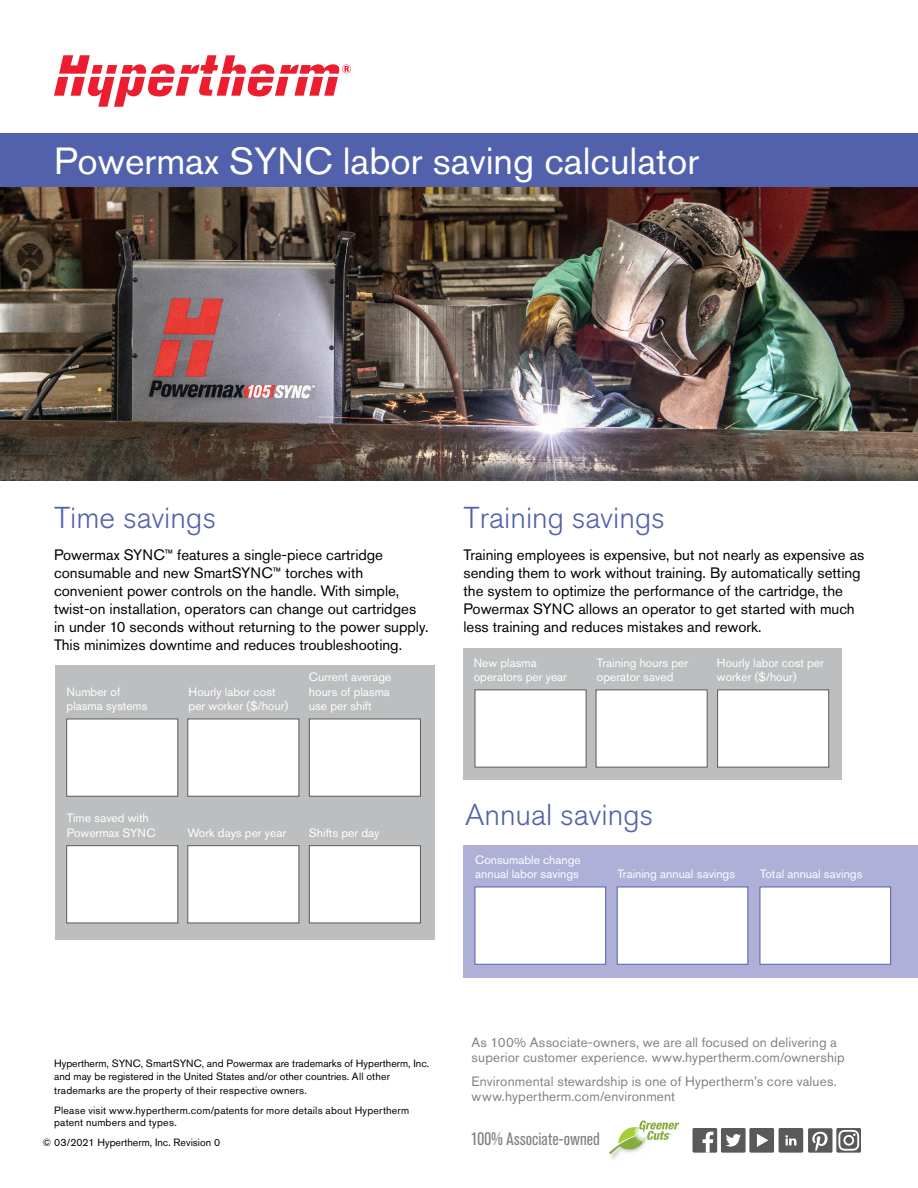
<style>
.page{position:relative;width:918px;height:1188px;background:#fff}
.page>*{position:absolute;margin:0;border:0;box-sizing:border-box;transform-origin:0 0}
.t1{font:37.5px "Akzidenz Grotesk Pro";color:#fff}
.t2{font:300 30px "Akzidenz Grotesk Pro";color:#5261ac}
.t3{font:condensed 18px "Akzidenz Grotesk Pro";letter-spacing:.01em;color:#808285}
.t4{font:15px/18px "Akzidenz Grotesk Pro";color:#000}
.t5{font:13.5px/15px "Akzidenz Grotesk Pro";letter-spacing:.01em;color:#808285}
.t6{font:12px/14.4px "Akzidenz Grotesk Pro";color:#fff}
.t7{font:10.5px/13.5px "Akzidenz Grotesk Pro";letter-spacing:.005em;color:#000}
.t8{font:3.3px "Akzidenz Grotesk Pro";color:#78a22f}
.s1{font-size:12px}
</style>
<div class="page">
<div style="left:693px;top:1128px;width:24px;height:25px;background:#58595b"></div>
<svg style="left:703px;top:1132px;width:10px;height:21px"></svg>
<div style="left:721px;top:1128px;width:25px;height:25px;background:#58595b"></div>
<svg style="left:726px;top:1134px;width:15px;height:13px"></svg>
<div style="left:749px;top:1128px;width:25px;height:25px;background:#58595b"></div>
<svg style="left:757px;top:1134px;width:11px;height:13px"></svg>
<div style="left:779px;top:1128px;width:24px;height:25px;background:#58595b"></div>
<svg style="left:785px;top:1135px;width:11px;height:10px"></svg>
<div style="left:808px;top:1128px;width:24px;height:25px;background:#58595b"></div>
<svg style="left:812px;top:1132px;width:16px;height:19px"></svg>
<svg style="left:836px;top:1128px;width:25px;height:25px"></svg>
<svg style="left:838px;top:1130px;width:21px;height:21px"></svg>
<img style="left:610px;top:1154px;width:8px;height:5px">
<svg style="left:609px;top:1120px;width:70px;height:34px"></svg>
<img style="left:0;top:187px;width:918px;height:294px">
<svg style="left:54px;top:55px;width:297px;height:52px"></svg>
<div style="left:0;top:133px;width:918px;height:54px;background:#5261ac"></div>
<div style="left:464px;top:648px;width:378px;height:131px;background:#bcbec0"></div>
<div style="left:475px;top:690px;width:111px;height:78px;background:#fff;border:1px solid #58595b"></div>
<div style="left:596px;top:690px;width:112px;height:78px;background:#fff;border:1px solid #58595b"></div>
<div style="left:717px;top:690px;width:112px;height:78px;background:#fff;border:1px solid #58595b"></div>
<div style="left:464px;top:845px;width:454px;height:132px;background:#aeb0d8"></div>
<div style="left:475px;top:887px;width:131px;height:78px;background:#fff;border:1px solid #5261ac"></div>
<div style="left:617px;top:887px;width:131px;height:78px;background:#fff;border:1px solid #5261ac"></div>
<div style="left:760px;top:887px;width:131px;height:78px;background:#fff;border:1px solid #5261ac"></div>
<div style="left:55px;top:665px;width:380px;height:275px;background:#bcbec0"></div>
<div style="left:66px;top:845px;width:112px;height:78px;background:#fff;border:1px solid #58595b"></div>
<div style="left:66px;top:719px;width:112px;height:78px;background:#fff;border:1px solid #58595b"></div>
<div style="left:187px;top:845px;width:112px;height:78px;background:#fff;border:1px solid #58595b"></div>
<div style="left:187px;top:719px;width:112px;height:78px;background:#fff;border:1px solid #58595b"></div>
<div style="left:309px;top:845px;width:112px;height:78px;background:#fff;border:1px solid #58595b"></div>
<div style="left:309px;top:719px;width:112px;height:78px;background:#fff;border:1px solid #58595b"></div>
<h1 class="t1" style="left:54px;top:137px;width:647px">Powermax SYNC labor saving calculator</h1>
<h2 class="t2" style="left:54px;top:498px;width:164px">Time savings</h2>
<p class="t4" style="left:54px;top:546px;width:376px">Powermax SYNC<span class="s1">™</span> features a single-piece cartridge consumable and new SmartSYNC<span class="s1">™</span> torches with convenient power controls on the handle. With simple, twist-on installation, operators can change out cartridges in under 10 seconds without returning to the power supply.<br>This minimizes downtime and reduces troubleshooting.</p>
<p class="t6" style="left:67px;top:684px;width:82px">Number of plasma systems</p>
<p class="t6" style="left:189px;top:684px;width:101px">Hourly labor cost per worker ($/hour)</p>
<p class="t6" style="left:309px;top:670px;width:84px;text-align:justify">Current average hours of plasma use per shift</p>
<h2 class="t2" style="left:464px;top:498px;width:203px">Training savings</h2>
<p class="t4" style="left:464px;top:546px;width:402px">Training employees is expensive, but not nearly as expensive as sending them to work without training. By automatically setting the system to optimize the performance of the cartridge, the Powermax SYNC allows an operator to get started with much less training and reduces mistakes and rework.</p>
<p class="t6" style="left:474px;top:655px;width:95px">New plasma operators per year</p>
<p class="t6" style="left:597px;top:655px;width:93px">Training hours per operator saved</p>
<p class="t6" style="left:717px;top:655px;width:109px">Hourly labor cost per worker ($/hour)</p>
<p class="t6" style="left:67px;top:811px;width:90px">Time saved with<br>Powermax SYNC</p>
<p class="t6" style="left:187px;top:825px;width:100px">Work days per year</p>
<p class="t6" style="left:309px;top:825px;width:72px">Shifts per day</p>
<h2 class="t2" style="left:465px;top:795px;width:190px">Annual savings</h2>
<p class="t6" style="left:475px;top:852px;width:107px">Consumable change annual labor savings</p>
<p class="t6" style="left:617px;top:867px;width:119px">Training annual savings</p>
<p class="t6" style="left:760px;top:867px;width:104px">Total annual savings</p>
<p class="t7" style="left:54px;top:1056px;width:377px">Hypertherm, SYNC, SmartSYNC, and Powermax are trademarks of Hypertherm, Inc. and may be registered in the United States and/or other countries. All other trademarks are the property of their respective owners.</p>
<p class="t7" style="left:54px;top:1104px;width:357px;line-height:12px">Please visit www.hypertherm.com/patents for more details about Hypertherm patent numbers and types.</p>
<p class="t7" style="left:42px;top:1135px;width:179px">© 03/2021 Hypertherm, Inc. Revision 0</p>
<p class="t5" style="left:472px;top:1035px;width:375px">As 100% Associate-owners, we are all focused on delivering a superior customer experience. www.hypertherm.com/ownership</p>
<p class="t5" style="left:472px;top:1074px;width:367px">Environmental stewardship is one of Hypertherm’s core values. www.hypertherm.com/environment</p>
<p class="t3" style="left:471px;top:1127px;width:130px">100% Associate-owned</p>
<p class="t8" style="left:669px;top:1132px;width:4px">™</p>
</div>
